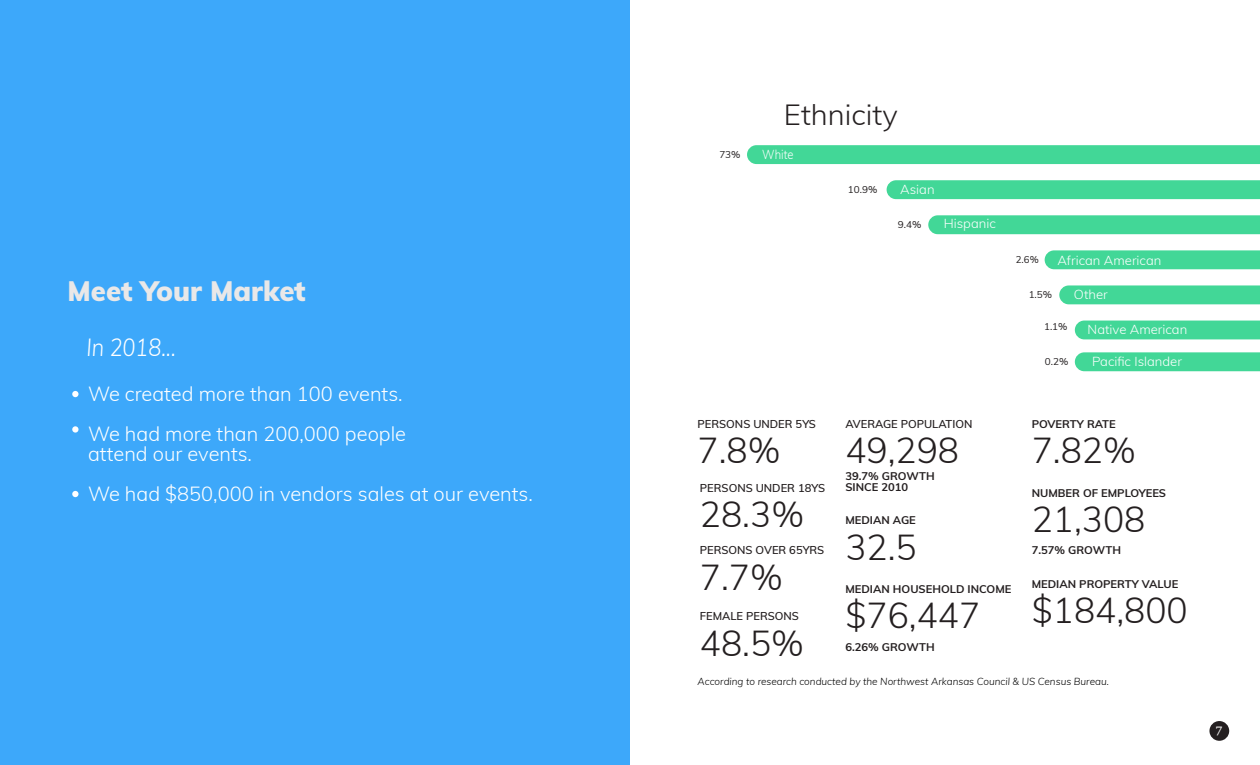
<style>
.page{position:relative;width:1260px;height:765px;background:#fff}
.page>*{position:absolute;margin:0;border:0;box-sizing:border-box;transform-origin:0 0}
.t1{font:300 35.25px "Muli";color:#241f20}
.t2{font:300 28.5px "Muli";color:#241f20}
.t3{font:900 27.5px "Muli";color:#e9e8e8}
.t4{font:italic 300 24.38px "Muli";color:#fff;scale:.89 1}
.t5{font:300 20px/40px "Muli";color:#fff}
.t6{font:300 12.75px "Muli";color:#fff}
.t7{font:300 12.75px "Muli";color:#fff;scale:.88 1}
.t8{font:12.5px "Charter";color:#fff}
.t9{font:700 11.12px/11.1px "Muli";color:#241f20}
.t10{font:600 11.12px "Muli";color:#241f20}
.t11{font:italic 300 10px "Muli";color:#000}
.t12{font:9.62px "Muli";color:#231f20}
</style>
<div class="page">
<div style="left:1209px;top:721px;width:20px;height:20px;background:#241f20;border-radius:50%"></div>
<div style="left:0;top:0;width:630px;height:765px;background:#3da8fa"></div>
<div style="left:747px;top:145px;width:513px;height:19px;background:#42d797"></div>
<div style="left:887px;top:180px;width:373px;height:19px;background:#42d797"></div>
<div style="left:928px;top:215px;width:332px;height:19px;background:#42d797"></div>
<div style="left:1045px;top:250px;width:215px;height:19px;background:#42d797"></div>
<div style="left:1059px;top:285px;width:201px;height:19px;background:#42d797"></div>
<div style="left:1075px;top:321px;width:185px;height:18px;background:#42d797"></div>
<div style="left:1075px;top:352px;width:185px;height:19px;background:#42d797"></div>
<div style="left:72px;top:391px;width:7px;height:6px;background:#fff;border-radius:50%"></div>
<svg style="left:72px;top:426px;width:7px;height:7px"></svg>
<div style="left:72px;top:491px;width:7px;height:6px;background:#fff;border-radius:50%"></div>
<h3 class="t3" style="left:68px;top:273px;width:240px">Meet Your Market</h3>
<h3 class="t4" style="left:86px;top:331px;width:102px">In 2018...</h3>
<h3 class="t5" style="left:88px;top:374px;width:320px">We created more than 100 events.<br>We had more than 200,000 people</h3>
<h3 class="t5" style="left:88px;top:434px;width:446px">attend our events.<br>We had $850,000 in vendors sales at our events.</h3>
<p class="t12" style="left:719px;top:148px;width:23px">73%</p>
<h2 class="t2" style="left:784px;top:97px;width:116px">Ethnicity</h2>
<p class="t7" style="left:762px;top:146px;width:37px">White</p>
<p class="t12" style="left:848px;top:183px;width:31px">10.9%</p>
<p class="t6" style="left:900px;top:181px;width:36px">Asian</p>
<p class="t12" style="left:898px;top:219px;width:25px">9.4%</p>
<p class="t6" style="left:944px;top:215px;width:54px">Hispanic</p>
<p class="t12" style="left:1016px;top:254px;width:24px">2.6%</p>
<p class="t6" style="left:1057px;top:252px;width:105px">African American</p>
<p class="t12" style="left:1029px;top:288px;width:25px">1.5%</p>
<p class="t6" style="left:1074px;top:286px;width:35px">Other</p>
<p class="t12" style="left:1044px;top:320px;width:25px">1.1%</p>
<p class="t12" style="left:1045px;top:356px;width:25px">0.2%</p>
<p class="t6" style="left:1088px;top:322px;width:101px">Native American</p>
<p class="t6" style="left:1092px;top:354px;width:91px">Pacific Islander</p>
<p class="t10" style="left:698px;top:417px;width:120px">PERSONS UNDER 5YS</p>
<h1 class="t1" style="left:698px;top:428px;width:85px">7.8%</h1>
<p class="t10" style="left:700px;top:481px;width:127px">PERSONS UNDER 18YS</p>
<h1 class="t1" style="left:700px;top:492px;width:106px">28.3%</h1>
<p class="t10" style="left:700px;top:543px;width:126px">PERSONS OVER 65YRS</p>
<h1 class="t1" style="left:700px;top:554px;width:85px">7.7%</h1>
<p class="t10" style="left:700px;top:609px;width:101px">FEMALE PERSONS</p>
<h1 class="t1" style="left:700px;top:620px;width:106px">48.5%</h1>
<p class="t10" style="left:845px;top:417px;width:129px">AVERAGE POPULATION</p>
<h1 class="t1" style="left:845px;top:428px;width:115px">49,298</h1>
<p class="t9" style="left:845px;top:470px;width:91px">39.7% GROWTH<br>SINCE 2010</p>
<p class="t9" style="left:845px;top:515px;width:72px">MEDIAN AGE</p>
<h1 class="t1" style="left:845px;top:524px;width:73px">32.5</h1>
<p class="t9" style="left:845px;top:583px;width:168px">MEDIAN HOUSEHOLD INCOME</p>
<h1 class="t1" style="left:845px;top:593px;width:136px">$76,447</h1>
<p class="t9" style="left:845px;top:641px;width:91px">6.26% GROWTH</p>
<p class="t9" style="left:1032px;top:418px;width:85px">POVERTY RATE</p>
<h1 class="t1" style="left:1032px;top:428px;width:106px">7.82%</h1>
<p class="t9" style="left:1032px;top:487px;width:136px">NUMBER OF EMPLOYEES</p>
<h1 class="t1" style="left:1032px;top:497px;width:115px">21,308</h1>
<p class="t9" style="left:1032px;top:545px;width:91px">7.57% GROWTH</p>
<p class="t9" style="left:1032px;top:578px;width:148px">MEDIAN PROPERTY VALUE</p>
<h1 class="t1" style="left:1032px;top:588px;width:158px">$184,800</h1>
<p class="t11" style="left:698px;top:675px;width:413px">According to research conducted by the Northwest Arkansas Council &amp; US Census Bureau.</p>
<p class="t8" style="left:1216px;top:723px;width:8px">7</p>
</div>
